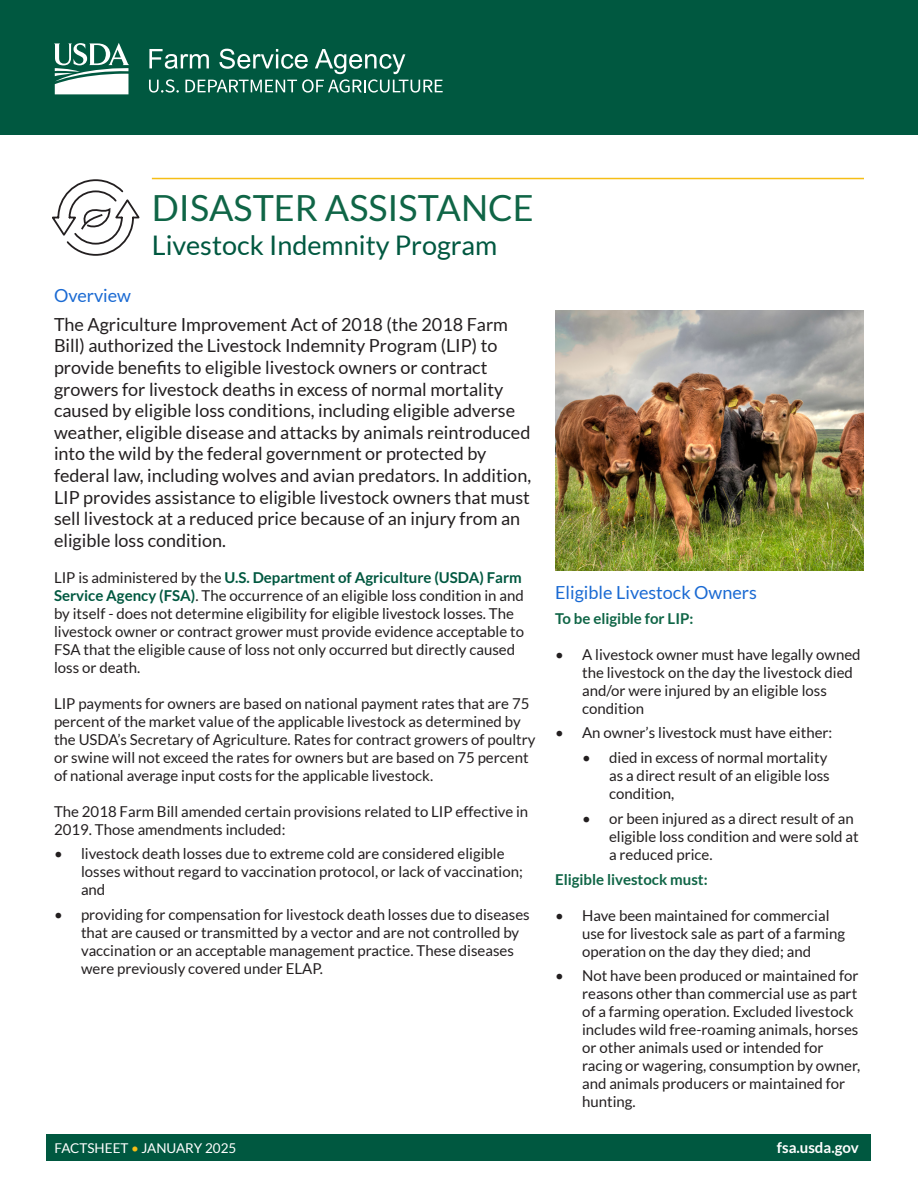
<style>
.page{position:relative;width:918px;height:1188px;background:#fff}
.page>*{position:absolute;margin:0;border:0;box-sizing:border-box;transform-origin:0 0}
.Subheader_1{font:36px "Lato";color:#0f6546}
.Subheader_1-2{font:27px "Lato";color:#005840}
.Body_Style{font:18px/21.6px "Lato";color:#231f20}
.Subheader_1-3{font:18px "Lato";color:#1a6ad3}
.Body_Style-2{font:15px/18px "Lato";color:#231f20}
.Sub_Subheader{font:700 15px "Lato";color:#0f6546}
.Body_Style-3{font:700 15px "Lato";color:#fff}
.t1{font:13.5px "Lato";color:#fff}
.s1{font-weight:700;color:#005840}
.s2{color:#f6be16}
</style>
<div class="page">
<div style="left:0;top:0;width:918px;height:135px;background:#005840"></div>
<svg style="left:54px;top:43px;width:75px;height:51px"></svg>
<svg style="left:149px;top:49px;width:294px;height:44px"></svg>
<hr style="left:152px;top:178px;width:712px;height:1px;background:#f6be16">
<svg style="left:52px;top:179px;width:88px;height:77px"></svg>
<img style="left:555px;top:310px;width:309px;height:260px">
<div style="left:47px;top:1134px;width:824px;height:27px;background:#005840"></div>
<p class="Subheader_1" style="left:152px;top:188px;width:383px">DISASTER ASSISTANCE</p>
<p class="Subheader_1-2" style="left:152px;top:230px;width:347px">Livestock Indemnity Program</p>
<p class="Subheader_1-3" style="left:54px;top:286px;width:79px">Overview</p>
<p class="Body_Style" style="left:54px;top:313px;width:479px">The Agriculture Improvement Act of 2018 (the 2018 Farm Bill) authorized the Livestock Indemnity Program (LIP) to provide benefits to eligible livestock owners or contract growers for livestock deaths in excess of normal mortality caused by eligible loss conditions, including eligible adverse weather, eligible disease and attacks by animals reintroduced into the wild by the federal government or protected by federal law, including wolves and avian predators. In addition, LIP provides assistance to eligible livestock owners that must sell livestock at a reduced price because of an injury from an eligible loss condition.</p>
<p class="Body_Style-2" style="left:54px;top:568px;width:472px">LIP is administered by the <span class="s1">U.S. Department of Agriculture (USDA) Farm Service Agency (FSA)</span>. The occurrence of an eligible loss condition in and by itself - does not determine eligibility for eligible livestock losses. The livestock owner or contract grower must provide evidence acceptable to FSA that the eligible cause of loss not only occurred but directly caused loss or death.</p>
<p class="Body_Style-2" style="left:54px;top:694px;width:483px">LIP payments for owners are based on national payment rates that are 75 percent of the market value of the applicable livestock as determined by the USDA’s Secretary of Agriculture. Rates for contract growers of poultry or swine will not exceed the rates for owners but are based on 75 percent of national average input costs for the applicable livestock.</p>
<p class="Body_Style-2" style="left:54px;top:802px;width:476px">The 2018 Farm Bill amended certain provisions related to LIP effective in<br>2019. Those amendments included:</p>
<p class="Body_Style-2" style="left:81px;top:845px;width:443px;text-indent:-27px">• livestock death losses due to extreme cold are considered eligible losses without regard to vaccination protocol, or lack of vaccination; and</p>
<p class="Body_Style-2" style="left:81px;top:906px;width:450px;text-indent:-27px">• providing for compensation for livestock death losses due to diseases that are caused or transmitted by a vector and are not controlled by vaccination or an acceptable management practice. These diseases were previously covered under ELAP.</p>
<p class="Subheader_1-3" style="left:555px;top:582px;width:203px">Eligible Livestock Owners</p>
<p class="Sub_Subheader" style="left:555px;top:609px;width:140px">To be eligible for LIP:</p>
<p class="Body_Style-2" style="left:582px;top:645px;width:280px;text-indent:-27px">• A livestock owner must have legally owned the livestock on the day the livestock died and/or were injured by an eligible loss condition</p>
<p class="Body_Style-2" style="left:555px;top:724px;width:279px">• An owner’s livestock must have either:</p>
<p class="Body_Style-2" style="left:609px;top:749px;width:222px;text-indent:-27px">• died in excess of normal mortality as a direct result of an eligible loss condition,</p>
<p class="Body_Style-2" style="left:609px;top:809px;width:251px;text-indent:-27px">• or been injured as a direct result of an eligible loss condition and were sold at a reduced price.</p>
<p class="Sub_Subheader" style="left:555px;top:870px;width:154px">Eligible livestock must:</p>
<p class="Body_Style-2" style="left:582px;top:906px;width:264px;text-indent:-27px">• Have been maintained for commercial use for livestock sale as part of a farming operation on the day they died; and</p>
<p class="Body_Style-2" style="left:582px;top:967px;width:280px;text-indent:-27px">• Not have been produced or maintained for reasons other than commercial use as part of a farming operation. Excluded livestock includes wild free-roaming animals, horses or other animals used or intended for racing or wagering, consumption by owner, and animals producers or maintained for hunting.</p>
<p class="t1" style="left:55px;top:1140px;width:183px">FACTSHEET <span class="s2">•</span> JANUARY 2025</p>
<p class="Body_Style-3" style="left:777px;top:1138px;width:83px">fsa.usda.gov</p>
</div>
